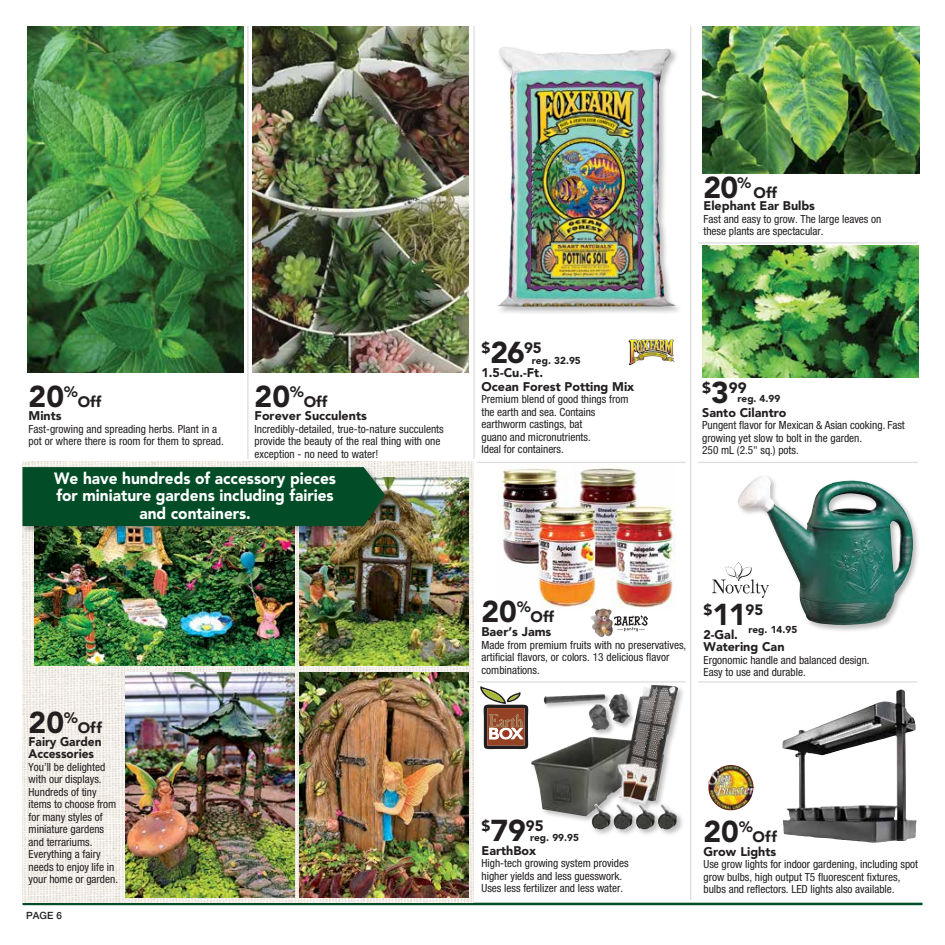
<style>
.page{position:relative;width:945px;height:945px;background:#fff}
.page>*{position:absolute;margin:0;border:0;box-sizing:border-box;transform-origin:0 0}
.t1{font:900 30px "Avenir LT Std";color:#231f20}
.t2{font:900 16.25px/17.5px "Avenir LT Std";color:#fff;text-align:center;scale:.95 1}
.t3{font:900 15px "Avenir LT Std";color:#231f20}
.t4{font:900 12.5px/13.8px "Avenir LT Std";color:#231f20}
.t5{font:900 12.5px/12.5px "Avenir LT Std";color:#231f20;scale:.95 1}
.t6{font:condensed 11.25px/12.5px "Helvetica Neue LT Std";color:#231f20}
.t7{font:900 10px "Avenir LT Std";color:#231f20}
.t8{font:500 10px "Helvetica Neue LT Std";color:#231f20}
.s1{font-size:30px}
</style>
<div class="page">
<hr style="left:22px;top:903px;width:900px;height:2px;background:#024d27">
<img style="left:502px;top:467px;width:173px;height:141px">
<svg style="left:614px;top:615px;width:34px;height:16px"></svg>
<img style="left:590px;top:608px;width:23px;height:29px">
<img style="left:22px;top:462px;width:451px;height:441px">
<img style="left:34px;top:534px;width:260px;height:132px">
<img style="left:708px;top:765px;width:23px;height:31px">
<img style="left:782px;top:689px;width:134px;height:154px">
<img style="left:629px;top:339px;width:16px;height:26px">
<div style="left:496px;top:45px;width:188px;height:270px;background:#231f20;opacity:.3"></div>
<img style="left:497px;top:47px;width:179px;height:260px">
<svg style="left:480px;top:686px;width:48px;height:63px"></svg>
<div style="left:530px;top:684px;width:155px;height:139px;background:#231f20;opacity:.3"></div>
<img style="left:531px;top:685px;width:147px;height:131px">
<div style="left:590px;top:803px;width:50px;height:34px;background:#231f20;opacity:.3"></div>
<img style="left:592px;top:804px;width:41px;height:25px">
<div style="left:635px;top:803px;width:50px;height:34px;background:#231f20;opacity:.3"></div>
<img style="left:636px;top:804px;width:41px;height:25px">
<div style="left:736px;top:474px;width:185px;height:159px;background:#231f20;opacity:.3"></div>
<img style="left:738px;top:476px;width:175px;height:149px">
<img style="left:712px;top:562px;width:56px;height:36px">
<img style="left:300px;top:477px;width:168px;height:189px">
<img style="left:300px;top:673px;width:168px;height:224px">
<img style="left:126px;top:672px;width:168px;height:225px">
<img style="left:252px;top:26px;width:216px;height:347px">
<img style="left:27px;top:26px;width:217px;height:347px">
<img style="left:702px;top:246px;width:216px;height:132px">
<div style="left:21px;top:466px;width:371px;height:68px;background:#231f20;opacity:.3"></div>
<div style="left:22px;top:467px;width:363px;height:59px;background:#024d27"></div>
<img style="left:703px;top:26px;width:216px;height:148px">
<hr style="left:247px;top:26px;width:2px;height:433px;background:#dcddde">
<hr style="left:473px;top:26px;width:2px;height:433px;background:#dcddde">
<hr style="left:690px;top:26px;width:1px;height:874px;background:#dcddde">
<hr style="left:698px;top:242px;width:220px;height:2px;background:#dcddde">
<hr style="left:698px;top:462px;width:220px;height:1px;background:#dcddde">
<hr style="left:698px;top:681px;width:220px;height:2px;background:#dcddde">
<hr style="left:477px;top:462px;width:209px;height:1px;background:#dcddde">
<hr style="left:477px;top:681px;width:209px;height:2px;background:#dcddde">
<h1 class="t1" style="left:704px;top:169px;width:49px">20<sup>%</sup></h1>
<h3 class="t3" style="left:754px;top:183px;width:25px">Off</h3>
<p class="t4" style="left:704px;top:199px;width:113px">Elephant Ear Bulbs</p>
<p class="t6" style="left:704px;top:212px;width:179px">Fast and easy to grow. The large leaves on these plants are spectacular.</p>
<h1 class="t1" style="left:29px;top:378px;width:51px">20<sup>%</sup></h1>
<h3 class="t3" style="left:78px;top:392px;width:25px">Off</h3>
<p class="t4" style="left:29px;top:409px;width:35px">Mints</p>
<p class="t6" style="left:29px;top:422px;width:197px">Fast-growing and spreading herbs. Plant in a pot or where there is room for them to spread.</p>
<h1 class="t1" style="left:255px;top:378px;width:51px">20<sup>%</sup></h1>
<h3 class="t3" style="left:304px;top:392px;width:25px">Off</h3>
<p class="t4" style="left:255px;top:409px;width:114px">Forever Succulents</p>
<p class="t6" style="left:255px;top:422px;width:191px">Incredibly-detailed, true-to-nature succulents provide the beauty of the real thing with one exception - no need to water!</p>
<h2 class="t2" style="left:54px;top:469px;width:298px">We have hundreds of accessory pieces for miniature gardens including fairies and containers.</h2>
<h1 class="t1" style="left:29px;top:705px;width:51px">20<sup>%</sup></h1>
<h3 class="t3" style="left:78px;top:719px;width:26px">Off</h3>
<p class="t5" style="left:29px;top:735px;width:78px">Fairy Garden<br>Accessories</p>
<p class="t6" style="left:29px;top:760px;width:91px">You’ll be delighted with our displays.<br>Hundreds of tiny items to choose from for many styles of miniature gardens and terrariums.<br>Everything a fairy needs to enjoy life in your home or garden.</p>
<p class="t8" style="left:26px;top:910px;width:37px">PAGE 6</p>
<h3 class="t3" style="left:482px;top:339px;width:62px">$<span class="s1">26</span>95</h3>
<p class="t4" style="left:482px;top:366px;width:154px">1.5-Cu.-Ft.<br>Ocean Forest Potting Mix</p>
<p class="t6" style="left:482px;top:393px;width:148px">Premium blend of good things from the earth and sea. Contains earthworm castings, bat<br>guano and micronutrients.<br>Ideal for containers.</p>
<p class="t7" style="left:532px;top:355px;width:50px">reg. 32.95</p>
<h3 class="t3" style="left:702px;top:379px;width:46px">$<span class="s1">3</span>99</h3>
<p class="t4" style="left:702px;top:406px;width:86px">Santo Cilantro</p>
<p class="t6" style="left:702px;top:419px;width:204px">Pungent flavor for Mexican &amp; Asian cooking. Fast growing yet slow to bolt in the garden.<br>250 mL (2.5" sq.) pots.</p>
<p class="t7" style="left:738px;top:392px;width:44px">reg. 4.99</p>
<h1 class="t1" style="left:481px;top:594px;width:51px">20<sup>%</sup></h1>
<h3 class="t3" style="left:531px;top:608px;width:25px">Off</h3>
<p class="t4" style="left:481px;top:625px;width:71px">Baer’s Jams</p>
<p class="t6" style="left:481px;top:638px;width:206px">Made from premium fruits with no preservatives, artificial flavors, or colors. 13 delicious flavor combinations.</p>
<h3 class="t3" style="left:704px;top:601px;width:61px">$<span class="s1">11</span>95</h3>
<p class="t4" style="left:704px;top:628px;width:83px;line-height:12.5px">2-Gal.<br>Watering Can</p>
<p class="t6" style="left:704px;top:654px;width:168px">Ergonomic handle and balanced design.<br>Easy to use and durable.</p>
<p class="t7" style="left:748px;top:624px;width:50px">reg. 14.95</p>
<h3 class="t3" style="left:482px;top:817px;width:64px">$<span class="s1">79</span>95</h3>
<p class="t4" style="left:482px;top:844px;width:56px">EarthBox</p>
<p class="t6" style="left:482px;top:857px;width:149px">High-tech growing system provides higher yields and less guesswork.<br>Uses less fertilizer and less water.</p>
<p class="t7" style="left:530px;top:832px;width:50px">reg. 99.95</p>
<h1 class="t1" style="left:704px;top:813px;width:51px">20<sup>%</sup></h1>
<h3 class="t3" style="left:753px;top:828px;width:26px">Off</h3>
<p class="t4" style="left:704px;top:844px;width:74px">Grow Lights</p>
<p class="t6" style="left:704px;top:858px;width:216px">Use grow lights for indoor gardening, including spot grow bulbs, high output T5 fluorescent fixtures, bulbs and reflectors. LED lights also available.</p>
</div>
